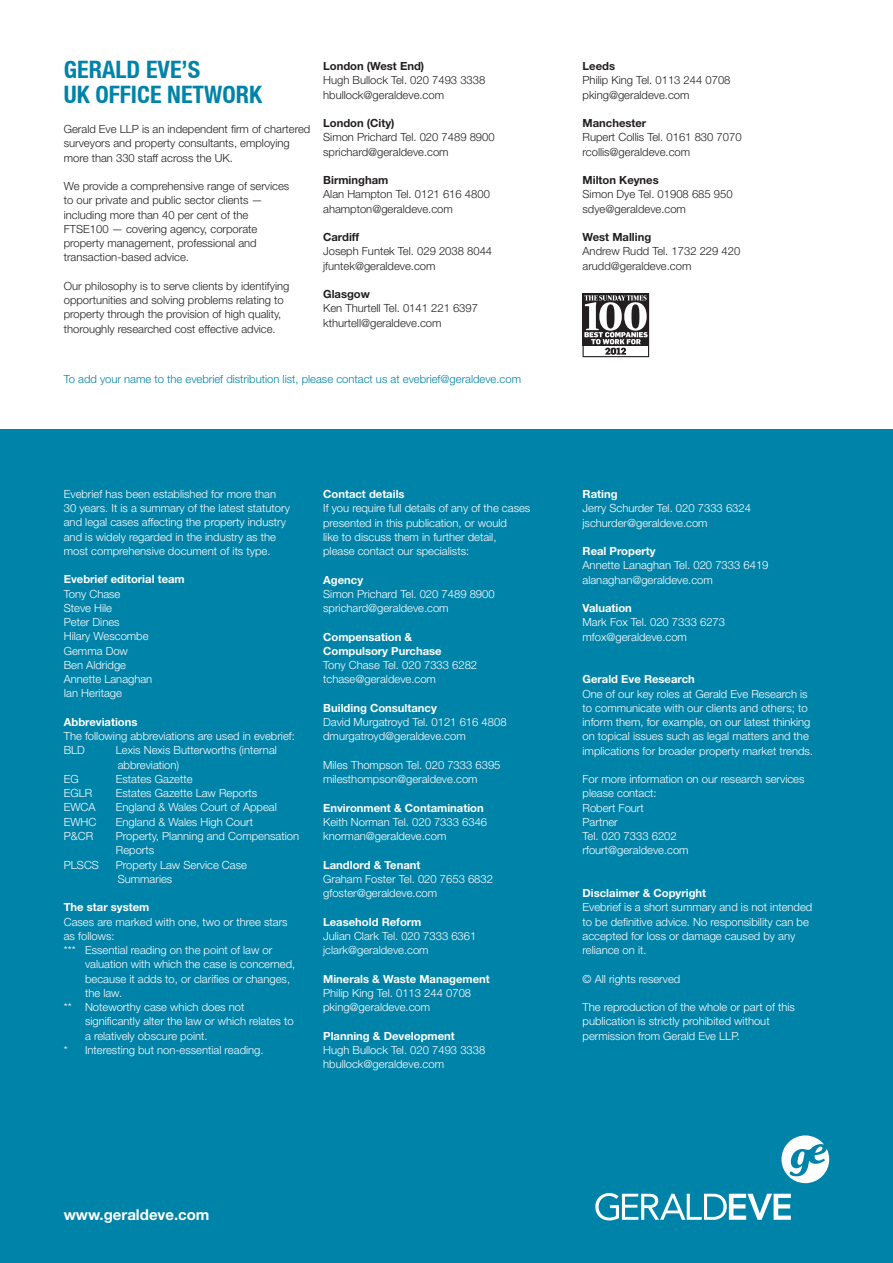
<style>
.page{position:relative;width:893px;height:1263px;background:#fff}
.page>*{position:absolute;margin:0;border:0;box-sizing:border-box;transform-origin:0 0}
.t1{font:700 condensed 24px/25.5px "Helvetica Neue LT";color:#0083a9}
.t2{font:700 15px "Helvetica Neue";color:#fff}
.t3{font:300 11.25px/14.2px "Helvetica Neue";color:#fff}
.t4{font:300 11.25px/14.2px "Helvetica Neue";color:#231f20}
.t5{font:700 11.25px/14.2px "Helvetica Neue";color:#fff}
.t6{font:700 11.25px "Helvetica Neue";color:#231f20}
.t7{font:300 11.25px "Helvetica Neue";color:#0083a9}
</style>
<div class="page">
<div style="left:0;top:429px;width:893px;height:834px;background:#0083a9"></div>
<svg style="left:781px;top:1135px;width:48px;height:48px"></svg>
<svg style="left:595px;top:1193px;width:196px;height:27px"></svg>
<svg style="left:583px;top:293px;width:66px;height:64px"></svg>
<h1 class="t1" style="left:64px;top:56px;width:199px">GERALD EVE’S<br>UK OFFICE NETWORK</h1>
<p class="t4" style="left:64px;top:122px;width:248px">Gerald Eve LLP is an independent firm of chartered surveyors and property consultants, employing more than 330 staff across the UK.</p>
<p class="t4" style="left:64px;top:179px;width:227px">We provide a comprehensive range of services to our private and public sector clients — including more than 40 per cent of the FTSE100 — covering agency, corporate property management, professional and transaction-based advice.</p>
<p class="t4" style="left:64px;top:279px;width:227px">Our philosophy is to serve clients by identifying opportunities and solving problems relating to property through the provision of high quality, thoroughly researched cost effective advice.</p>
<p class="t6" style="left:323px;top:59px;width:103px">London (West End)</p>
<p class="t4" style="left:323px;top:73px;width:164px">Hugh Bullock Tel. 020 7493 3338 hbullock@geraldeve.com</p>
<p class="t6" style="left:323px;top:116px;width:73px">London (City)</p>
<p class="t4" style="left:323px;top:130px;width:173px">Simon Prichard Tel. 020 7489 8900 sprichard@geraldeve.com</p>
<p class="t6" style="left:323px;top:173px;width:67px">Birmingham</p>
<p class="t4" style="left:323px;top:187px;width:168px">Alan Hampton Tel. 0121 616 4800 ahampton@geraldeve.com</p>
<p class="t6" style="left:323px;top:230px;width:38px">Cardiff</p>
<p class="t4" style="left:323px;top:244px;width:171px">Joseph Funtek Tel. 029 2038 8044 jfuntek@geraldeve.com</p>
<p class="t6" style="left:323px;top:287px;width:48px">Glasgow</p>
<p class="t4" style="left:323px;top:301px;width:156px">Ken Thurtell Tel. 0141 221 6397 kthurtell@geraldeve.com</p>
<p class="t7" style="left:64px;top:372px;width:459px">To add your name to the evebrief distribution list, please contact us at evebrief@geraldeve.com</p>
<p class="t3" style="left:64px;top:486px;width:228px">Evebrief has been established for more than 30 years. It is a summary of the latest statutory and legal cases affecting the property industry and is widely regarded in the industry as the most comprehensive document of its type.</p>
<p class="t5" style="left:64px;top:572px;width:122px">Evebrief editorial team</p>
<p class="t3" style="left:64px;top:586px;width:90px">Tony Chase<br>Steve Hile<br>Peter Dines<br>Hilary Wescombe<br>Gemma Dow<br>Ben Aldridge<br>Annette Lanaghan<br>Ian Heritage</p>
<p class="t5" style="left:64px;top:714px;width:75px">Abbreviations</p>
<p class="t3" style="left:64px;top:729px;width:233px">The following abbreviations are used in evebrief:<br>BLD</p>
<p class="t3" style="left:116px;top:743px;width:163px">Lexis Nexis Butterworths (internal abbreviation)</p>
<p class="t3" style="left:64px;top:772px;width:17px">EG</p>
<p class="t3" style="left:116px;top:772px;width:78px">Estates Gazette</p>
<p class="t3" style="left:64px;top:786px;width:30px">EGLR</p>
<p class="t3" style="left:116px;top:786px;width:143px">Estates Gazette Law Reports</p>
<p class="t3" style="left:64px;top:800px;width:33px">EWCA</p>
<p class="t3" style="left:116px;top:800px;width:162px">England &amp; Wales Court of Appeal</p>
<p class="t3" style="left:64px;top:814px;width:34px">EWHC</p>
<p class="t3" style="left:116px;top:814px;width:139px">England &amp; Wales High Court</p>
<p class="t3" style="left:64px;top:829px;width:31px">P&amp;CR</p>
<p class="t3" style="left:116px;top:829px;width:185px">Property, Planning and Compensation<br>Reports</p>
<p class="t3" style="left:64px;top:857px;width:37px">PLSCS</p>
<p class="t3" style="left:116px;top:857px;width:133px">Property Law Service Case<br>Summaries</p>
<p class="t5" style="left:64px;top:900px;width:87px">The star system</p>
<p class="t3" style="left:64px;top:914px;width:225px">Cases are marked with one, two or three stars as follows:<br>*** Essential reading on the point of law or</p>
<p class="t3" style="left:85px;top:957px;width:212px">valuation with which the case is concerned,</p>
<p class="t3" style="left:85px;top:971px;width:207px">because it adds to, or clarifies or changes,</p>
<p class="t3" style="left:85px;top:985px;width:39px">the law.</p>
<p class="t3" style="left:64px;top:1000px;width:182px">** Noteworthy case which does not</p>
<p class="t3" style="left:85px;top:1014px;width:210px">significantly alter the law or which relates to</p>
<p class="t3" style="left:85px;top:1028px;width:124px">a relatively obscure point.</p>
<p class="t3" style="left:64px;top:1042px;width:201px">* Interesting but non-essential reading.</p>
<p class="t5" style="left:323px;top:487px;width:83px">Contact details</p>
<p class="t3" style="left:323px;top:501px;width:209px">If you require full details of any of the cases presented in this publication, or would<br>like to discuss them in further detail, please contact our specialists:</p>
<p class="t5" style="left:323px;top:572px;width:42px">Agency</p>
<p class="t3" style="left:323px;top:586px;width:173px">Simon Prichard Tel. 020 7489 8900 sprichard@geraldeve.com</p>
<p class="t5" style="left:323px;top:629px;width:120px">Compensation &amp;<br>Compulsory Purchase</p>
<p class="t3" style="left:323px;top:658px;width:156px">Tony Chase Tel. 020 7333 6282 tchase@geraldeve.com</p>
<p class="t5" style="left:323px;top:700px;width:115px">Building Consultancy</p>
<p class="t3" style="left:323px;top:715px;width:185px">David Murgatroyd Tel. 0121 616 4808 dmurgatroyd@geraldeve.com</p>
<p class="t3" style="left:323px;top:757px;width:179px">Miles Thompson Tel. 020 7333 6395 milesthompson@geraldeve.com</p>
<p class="t5" style="left:323px;top:800px;width:162px">Environment &amp; Contamination</p>
<p class="t3" style="left:323px;top:814px;width:166px">Keith Norman Tel. 020 7333 6346 knorman@geraldeve.com</p>
<p class="t5" style="left:323px;top:857px;width:99px">Landlord &amp; Tenant</p>
<p class="t3" style="left:323px;top:871px;width:171px">Graham Foster Tel. 020 7653 6832 gfoster@geraldeve.com</p>
<p class="t5" style="left:323px;top:914px;width:100px">Leasehold Reform</p>
<p class="t3" style="left:323px;top:928px;width:155px">Julian Clark Tel. 020 7333 6361 jclark@geraldeve.com</p>
<p class="t5" style="left:323px;top:971px;width:168px">Minerals &amp; Waste Management</p>
<p class="t3" style="left:323px;top:985px;width:149px">Philip King Tel. 0113 244 0708 pking@geraldeve.com</p>
<p class="t5" style="left:323px;top:1028px;width:133px">Planning &amp; Development</p>
<p class="t3" style="left:323px;top:1042px;width:164px">Hugh Bullock Tel. 020 7493 3338 hbullock@geraldeve.com</p>
<p class="t6" style="left:583px;top:59px;width:34px">Leeds</p>
<p class="t4" style="left:583px;top:73px;width:149px">Philip King Tel. 0113 244 0708 pking@geraldeve.com</p>
<p class="t6" style="left:583px;top:116px;width:65px">Manchester</p>
<p class="t4" style="left:583px;top:130px;width:161px">Rupert Collis Tel. 0161 830 7070 rcollis@geraldeve.com</p>
<p class="t6" style="left:583px;top:173px;width:78px">Milton Keynes</p>
<p class="t4" style="left:583px;top:187px;width:152px">Simon Dye Tel. 01908 685 950 sdye@geraldeve.com</p>
<p class="t6" style="left:583px;top:230px;width:70px">West Malling</p>
<p class="t4" style="left:583px;top:244px;width:159px">Andrew Rudd Tel. 1732 229 420 arudd@geraldeve.com</p>
<p class="t5" style="left:583px;top:487px;width:36px">Rating</p>
<p class="t3" style="left:583px;top:501px;width:170px">Jerry Schurder Tel. 020 7333 6324 jschurder@geraldeve.com</p>
<p class="t5" style="left:583px;top:544px;width:75px">Real Property</p>
<p class="t3" style="left:583px;top:558px;width:187px">Annette Lanaghan Tel. 020 7333 6419 alanaghan@geraldeve.com</p>
<p class="t5" style="left:583px;top:601px;width:51px">Valuation</p>
<p class="t3" style="left:583px;top:615px;width:144px">Mark Fox Tel. 020 7333 6273 mfox@geraldeve.com</p>
<p class="t5" style="left:583px;top:672px;width:114px">Gerald Eve Research</p>
<p class="t3" style="left:583px;top:686px;width:232px">One of our key roles at Gerald Eve Research is to communicate with our clients and others; to inform them, for example, on our latest thinking on topical issues such as legal matters and the implications for broader property market trends.</p>
<p class="t3" style="left:583px;top:772px;width:223px">For more information on our research services please contact:<br>Robert Fourt<br>Partner<br>Tel. 020 7333 6202<br>rfourt@geraldeve.com</p>
<p class="t5" style="left:583px;top:886px;width:125px">Disclaimer &amp; Copyright</p>
<p class="t3" style="left:583px;top:900px;width:231px">Evebrief is a short summary and is not intended to be definitive advice. No responsibility can be accepted for loss or damage caused by any reliance on it.</p>
<p class="t3" style="left:583px;top:971px;width:99px">© All rights reserved</p>
<p class="t3" style="left:583px;top:1000px;width:214px">The reproduction of the whole or part of this publication is strictly prohibited without permission from Gerald Eve LLP.</p>
<h2 class="t2" style="left:64px;top:1206px;width:147px">www.geraldeve.com</h2>
</div>
